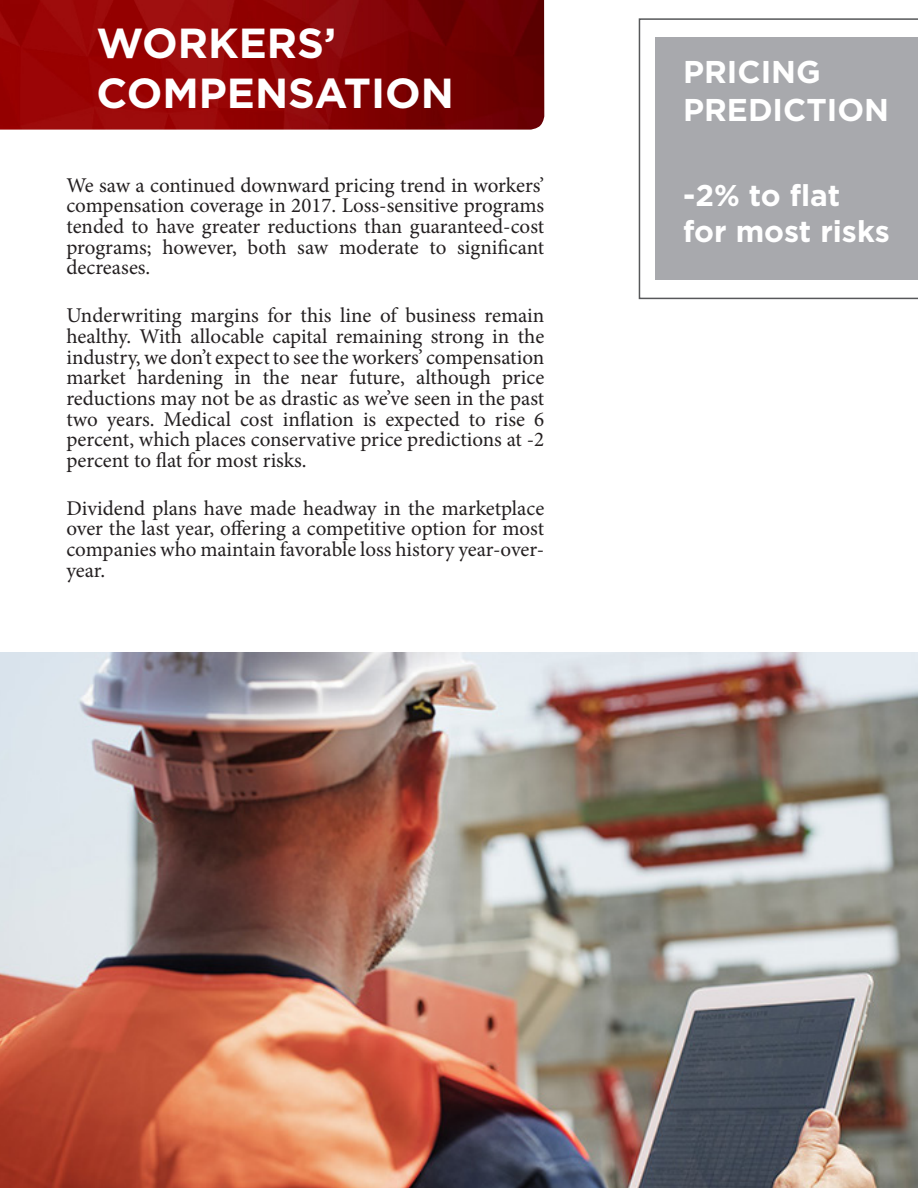
<style>
.page{position:relative;width:918px;height:1188px;background:#fff}
.page>*{position:absolute;margin:0;border:0;box-sizing:border-box;transform-origin:0 0}
.t1{font:700 42px/50.4px "Gotham";color:#fff}
.t2{font:700 31.5px/37.8px "Gotham";color:#fff}
.t3{font:700 30px/36px "Gotham";color:#fff}
.t4{font:21px/20.7px "Minion Pro";color:#231f20;text-align:justify}
</style>
<div class="page">
<svg style="left:639px;top:18px;width:279px;height:281px"></svg>
<img style="left:0;top:0;width:544px;height:130px">
<div style="left:656px;top:38px;width:262px;height:242px;background:#a8a9ad"></div>
<img style="left:0;top:653px;width:918px;height:535px">
<p class="t1" style="left:97px;top:16px;width:359px">WORKERS’<br>COMPENSATION</p>
<p class="t4" style="left:66px;top:175px;width:479px">We saw a continued downward pricing trend in workers’ compensation coverage in 2017. Loss-sensitive programs tended to have greater reductions than guaranteed-cost programs; however, both saw moderate to significant decreases.</p>
<p class="t4" style="left:66px;top:305px;width:479px">Underwriting margins for this line of business remain healthy. With allocable capital remaining strong in the industry, we don’t expect to see the workers’ compensation market hardening in the near future, although price reductions may not be as drastic as we’ve seen in the past two years. Medical cost inflation is expected to rise 6 percent, which places conservative price predictions at -2 percent to flat for most risks.</p>
<p class="t4" style="left:66px;top:498px;width:479px">Dividend plans have made headway in the marketplace over the last year, offering a competitive option for most companies who maintain favorable loss history year-over&shy;year.</p>
<p class="t2" style="left:683px;top:53px;width:208px">PRICING<br>PREDICTION</p>
<p class="t3" style="left:683px;top:176px;width:208px">-2% to flat for most risks</p>
</div>
